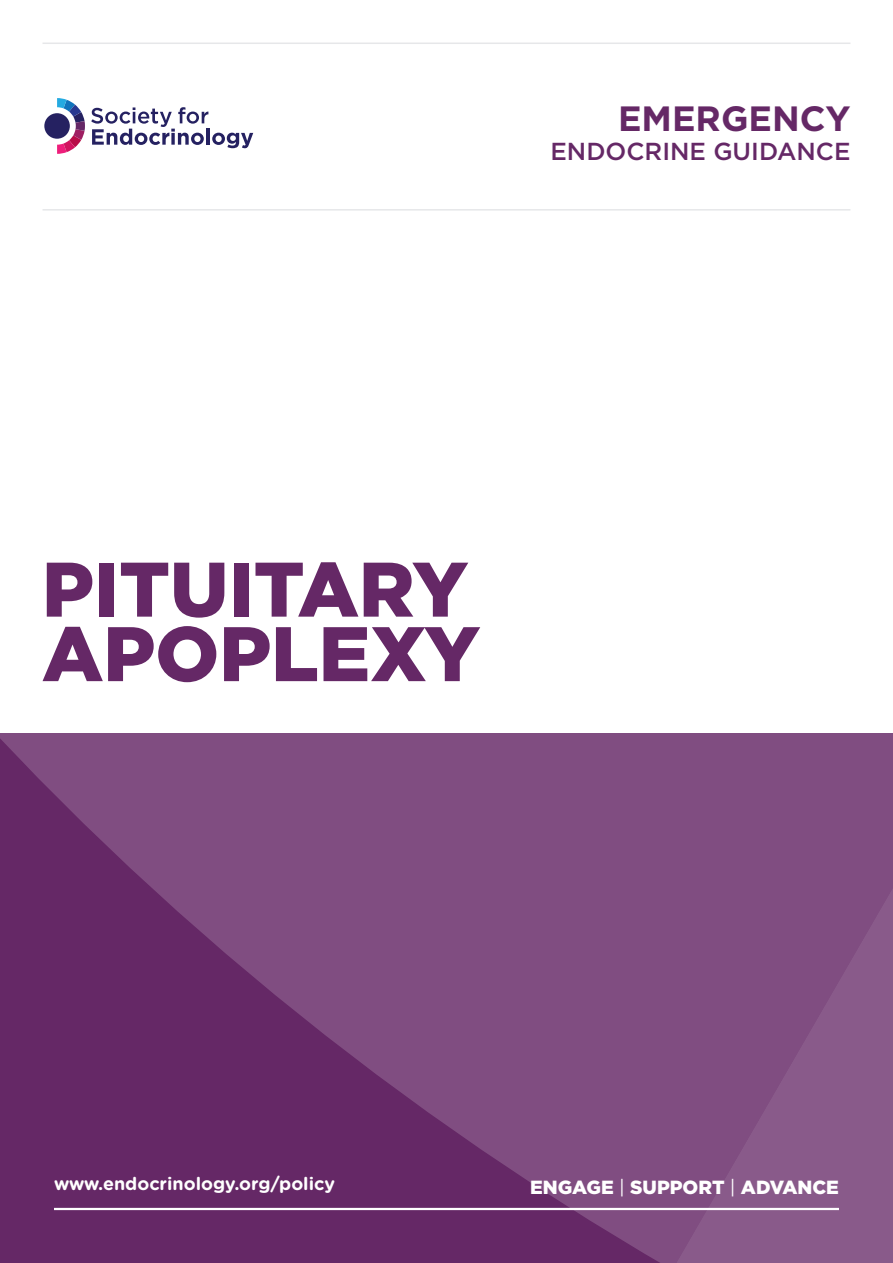
<style>
.page{position:relative;width:893px;height:1263px;background:#fff}
.page>*{position:absolute;margin:0;border:0;box-sizing:border-box;transform-origin:0 0}
.t1{font:900 77.1px/64.5px "Gotham";color:#652866}
.t2{font:700 35.1px "Gotham";color:#652866}
.t3{font:500 24.6px "Gotham";color:#652866}
.t4{font:900 19.05px "Gotham";color:#fff}
.t5{font:700 18px "Gotham Rounded";color:#fff}
.s1{font-weight:400}
</style>
<div class="page">
<svg style="left:0;top:733px;width:672px;height:530px;background:#743c75"></svg>
<svg style="left:672px;top:733px;width:221px;height:530px;background:#835184"></svg>
<hr style="left:54px;top:1208px;width:785px;height:2px;background:#fff">
<hr style="left:43px;top:209px;width:807px;height:2px;background:#e6e7e9">
<hr style="left:43px;top:43px;width:807px;height:1px;background:#e6e7e9">
<div style="left:44px;top:113px;width:26px;height:26px;background:#252161;border-radius:50%"></div>
<svg style="left:57px;top:98px;width:28px;height:56px"></svg>
<svg style="left:91px;top:107px;width:162px;height:41px"></svg>
<p class="t2" style="left:618px;top:95px;width:234px">EMERGENCY</p>
<p class="t3" style="left:550px;top:135px;width:301px">ENDOCRINE GUIDANCE</p>
<p class="t1" style="left:42px;top:556px;width:440px">PITUITARY<br>APOPLEXY</p>
<p class="t5" style="left:54px;top:1171px;width:282px">www.endocrinology.org/policy</p>
<p class="t4" style="left:530px;top:1174px;width:310px">ENGAGE <span class="s1">|</span> SUPPORT <span class="s1">|</span> ADVANCE</p>
</div>
